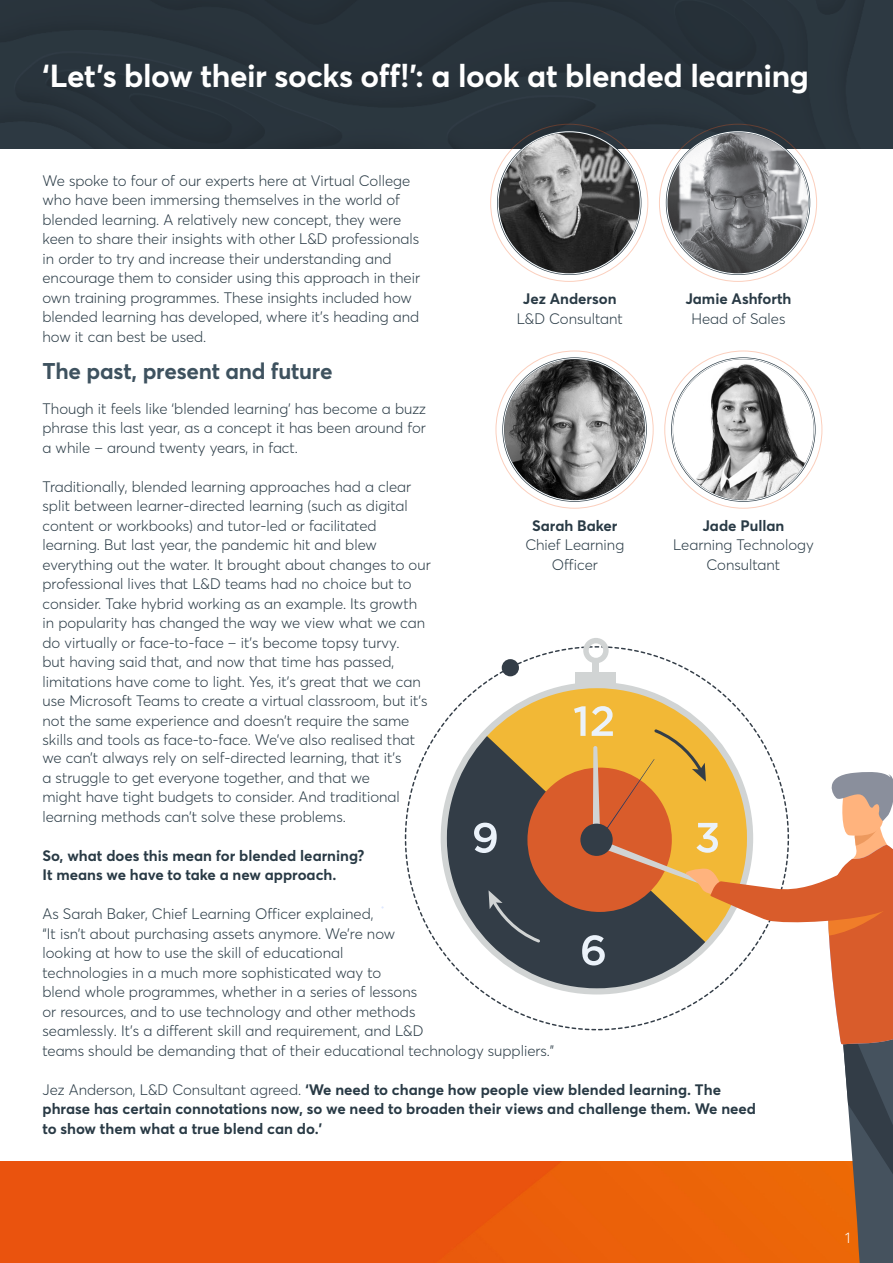
<style>
.page{position:relative;width:893px;height:1263px;background:#fff}
.page>*{position:absolute;margin:0;border:0;box-sizing:border-box;transform-origin:0 0}
.t1{font:700 31.5px "Averta";letter-spacing:-.015em;color:#fff}
.t2{font:700 22.5px "Averta";letter-spacing:-.01em;color:#3e525f}
.t3{font:300 15px/19.5px "Averta";color:#293a45}
.t4{font:700 15px/19.5px "Averta";color:#293a45}
.t5{font:300 15px "Averta";color:#fff}
.s1{font-weight:700}
.s2{font-weight:300}
</style>
<div class="page">
<div style="left:0;top:0;width:893px;height:149px;background:#29333c"></div>
<div style="left:0;top:1161px;width:474px;height:102px;background:#ea530e"></div>
<img style="left:498px;top:132px;width:142px;height:142px;border-radius:71px">
<img style="left:667px;top:132px;width:142px;height:142px;border-radius:71px">
<img style="left:503px;top:358px;width:143px;height:143px;border-radius:71px">
<img style="left:672px;top:358px;width:143px;height:143px;border-radius:71px">
<svg style="left:405px;top:646px;width:304px;height:305px"></svg>
<div style="left:502px;top:659px;width:17px;height:17px;background:#333d47;border-radius:50%"></div>
<svg style="left:441px;top:682px;width:295px;height:303px"></svg>
<div style="left:576px;top:672px;width:40px;height:14px;background:#d1d4d4"></div>
<div style="left:593px;top:660px;width:6px;height:15px;background:#d1d4d4"></div>
<svg style="left:583px;top:638px;width:26px;height:25px"></svg>
<svg style="left:474px;top:706px;width:419px;height:557px"></svg>
<p class="t1" style="left:43px;top:53px;width:768px">‘Let’s blow their socks off!’: a look at blended learning</p>
<p class="t3" style="left:43px;top:170px;width:379px">We spoke to four of our experts here at Virtual College who have been immersing themselves in the world of blended learning. A relatively new concept, they were keen to share their insights with other L&amp;D professionals in order to try and increase their understanding and encourage them to consider using this approach in their own training programmes. These insights included how blended learning has developed, where it’s heading and how it can best be used.</p>
<p class="t2" style="left:43px;top:355px;width:292px">The past, present and future</p>
<p class="t3" style="left:517px;top:288px;width:108px;text-align:center"><span class="s1">Jez Anderson<br></span>L&amp;D Consultant</p>
<p class="t4" style="left:685px;top:288px;width:108px;text-align:center">Jamie Ashforth<br><span class="s2">Head of Sales</span></p>
<p class="t3" style="left:43px;top:398px;width:385px;text-align:justify">Though it feels like ‘blended learning’ has become a buzz phrase this last year, as a concept it has been around for a while – around twenty years, in fact.</p>
<p class="t3" style="left:43px;top:476px;width:390px">Traditionally, blended learning approaches had a clear split between learner-directed learning (such as digital content or workbooks) and tutor-led or facilitated learning. But last year, the pandemic hit and blew everything out the water. It brought about changes to our professional lives that L&amp;D teams had no choice but to consider. Take hybrid working as an example. Its growth in popularity has changed the way we view what we can do virtually or face-to-face – it’s become topsy turvy.<br>but having said that, and now that time has passed, limitations have come to light. Yes, it’s great that we can use Microsoft Teams to create a virtual classroom, but it’s not the same experience and doesn’t require the same skills and tools as face-to-face. We’ve also realised that</p>
<p class="t3" style="left:43px;top:747px;width:361px">we can’t always rely on self-directed learning, that it’s a struggle to get everyone together, and that we might have tight budgets to consider. And traditional learning methods can’t solve these problems.</p>
<p class="t4" style="left:43px;top:845px;width:323px">So, what does this mean for blended learning?<br>It means we have to take a new approach.</p>
<p class="t3" style="left:43px;top:903px;width:513px">As Sarah Baker, Chief Learning Officer explained,<br>“It isn’t about purchasing assets anymore. We’re now<br>looking at how to use the skill of educational<br>technologies in a much more sophisticated way to<br>blend whole programmes, whether in a series of lessons<br>or resources, and to use technology and other methods<br>seamlessly. It’s a different skill and requirement, and L&amp;D<br>teams should be demanding that of their educational technology suppliers.”</p>
<p class="t4" style="left:43px;top:1079px;width:715px"><span class="s2">Jez Anderson, L&amp;D Consultant agreed.</span> ‘We need to change how people view blended learning. The phrase has certain connotations now, so we need to broaden their views and challenge them. We need to show them what a true blend can do.’</p>
<p class="t3" style="left:525px;top:515px;width:100px;text-align:center"><span class="s1">Sarah Baker<br></span>Chief Learning<br>Officer</p>
<p class="t3" style="left:673px;top:515px;width:142px;text-align:center"><span class="s1">Jade Pullan<br></span>Learning Technology<br>Consultant</p>
<p class="t5" style="left:845px;top:1227px;width:7px">1</p>
</div>
